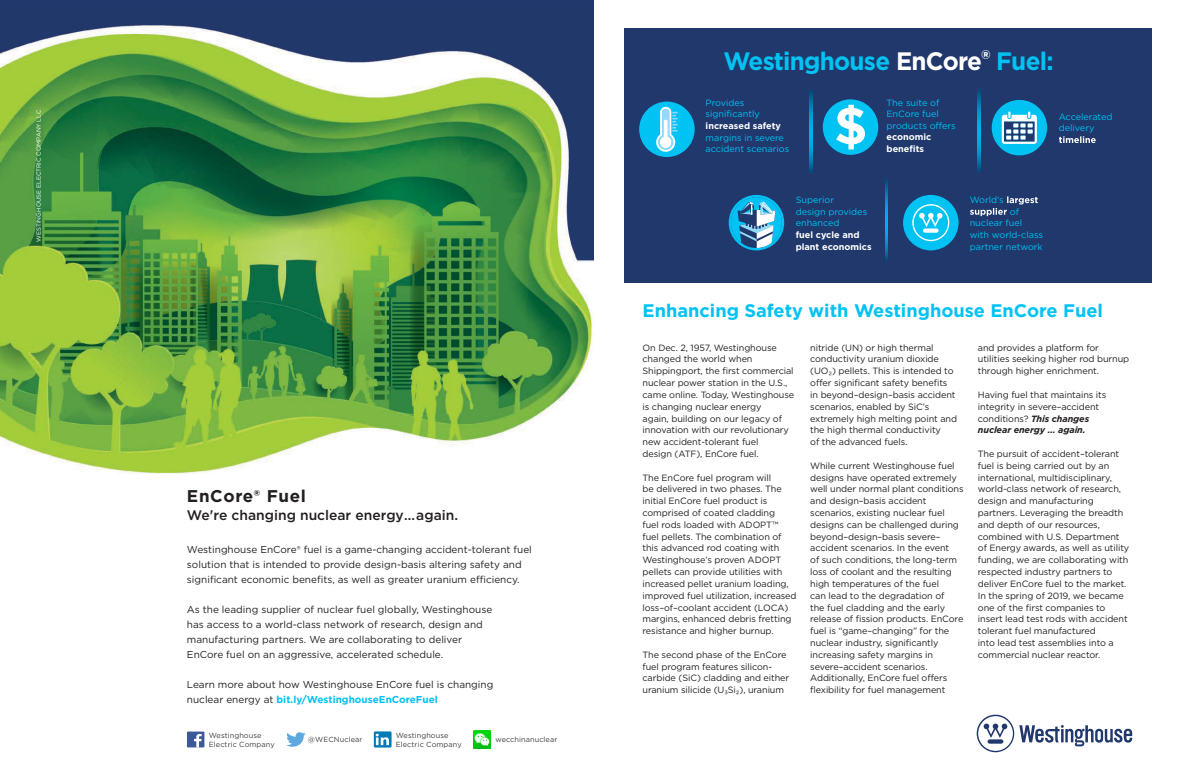
<style>
.page{position:relative;width:1188px;height:783px;background:#fff}
.page>*{position:absolute;margin:0;border:0;box-sizing:border-box;transform-origin:0 0}
.t1{font:700 25.2px "Gotham";letter-spacing:-.03em;color:#00c2f3;scale:.96 1}
.t2{font:700 18.2px "Gotham";color:#00c2f3}
.t3{font:700 17px "Gotham";letter-spacing:.04em;color:#231f20}
.t4{font:500 13.9px "Gotham";color:#231f20}
.t5{font:10px/15px "Gotham";color:#231f20}
.t6{font:9.1px/11.8px "Gotham";letter-spacing:-.01em;color:#231f20}
.t7{font:9.1px/11.6px "Gotham";color:#00c2f3}
.t8{font:7.4px/8.5px "Gotham";letter-spacing:.01em;color:#414042}
.t9{font:6px "Gotham";color:#fff}
.s1{font-weight:700;color:#00c2f3}
.s2{color:#fff}
.s3{font-weight:700;color:#fff}
.s4{font-weight:700;font-style:italic}
</style>
<div class="page">
<div style="left:0;top:0;width:594px;height:259px;background:#20386c"></div>
<img style="left:0;top:25px;width:594px;height:448px">
<img style="left:473px;top:731px;width:18px;height:17px">
<svg style="left:286px;top:732px;width:20px;height:15px"></svg>
<div style="left:187px;top:732px;width:17px;height:15px;background:#3d5a98"></div>
<svg style="left:194px;top:734px;width:8px;height:13px"></svg>
<svg style="left:374px;top:731px;width:18px;height:17px"></svg>
<svg style="left:376px;top:734px;width:13px;height:11px"></svg>
<div style="left:624px;top:28px;width:528px;height:254px;background:#20386c"></div>
<div style="left:729px;top:195px;width:55px;height:55px;background:#00c2f3;border-radius:50%"></div>
<svg style="left:738px;top:202px;width:37px;height:46px"></svg>
<div style="left:903px;top:195px;width:56px;height:55px;background:#00c2f3;border-radius:50%"></div>
<svg style="left:912px;top:204px;width:37px;height:37px"></svg>
<div style="left:639px;top:102px;width:56px;height:55px;background:#00c2f3;border-radius:50%"></div>
<svg style="left:656px;top:107px;width:22px;height:45px"></svg>
<div style="left:992px;top:100px;width:55px;height:55px;background:#00c2f3;border-radius:50%"></div>
<div style="left:823px;top:99px;width:55px;height:56px;background:#00c2f3;border-radius:50%"></div>
<svg style="left:836px;top:105px;width:29px;height:44px"></svg>
<svg style="left:885px;top:178px;width:3px;height:84px"></svg>
<svg style="left:977px;top:89px;width:3px;height:83px"></svg>
<svg style="left:809px;top:90px;width:3px;height:83px"></svg>
<svg style="left:977px;top:715px;width:155px;height:37px"></svg>
<svg style="left:1002px;top:111px;width:35px;height:33px"></svg>
<p class="t9" style="left:35px;top:242px;width:133px;rotate:-90deg">WESTINGHOUSE ELECTRIC COMPANY LLC</p>
<p class="t3" style="left:187px;top:485px;width:121px">EnCore® Fuel</p>
<p class="t4" style="left:187px;top:506px;width:273px">We're changing nuclear energy…again.</p>
<p class="t5" style="left:187px;top:542px;width:346px">Westinghouse EnCore® fuel is a game-changing accident-tolerant fuel solution that is intended to provide design-basis altering safety and significant economic benefits, as well as greater uranium efficiency.</p>
<p class="t5" style="left:187px;top:602px;width:307px">As the leading supplier of nuclear fuel globally, Westinghouse has access to a world-class network of research, design and manufacturing partners. We are collaborating to deliver EnCore fuel on an aggressive, accelerated schedule.</p>
<p class="t5" style="left:187px;top:677px;width:308px">Learn more about how Westinghouse EnCore fuel is changing nuclear energy at <span class="s1">bit.ly/WestinghouseEnCoreFuel</span></p>
<p class="t8" style="left:209px;top:731px;width:67px">Westinghouse<br>Electric Company</p>
<p class="t8" style="left:396px;top:731px;width:67px">Westinghouse<br>Electric Company</p>
<p class="t8" style="left:308px;top:735px;width:56px">@WECNuclear</p>
<p class="t8" style="left:495px;top:735px;width:63px">wecchinanuclear</p>
<p class="t1" style="left:724px;top:44px;width:345px">Westinghouse <span class="s2">EnCore®</span> Fuel:</p>
<p class="t7" style="left:706px;top:97px;width:85px">Provides significantly <span class="s3">increased safety </span>margins in severe accident scenarios</p>
<p class="t7" style="left:887px;top:96px;width:71px">The suite of<br>EnCore fuel products offers <span class="s3">economic benefits</span></p>
<p class="t7" style="left:1059px;top:111px;width:55px">Accelerated delivery <span class="s3">timeline</span></p>
<p class="t7" style="left:796px;top:194px;width:77px">Superior<br>design provides enhanced<br><span class="s3">fuel cycle and plant economics</span></p>
<p class="t7" style="left:970px;top:194px;width:75px">World’s <span class="s3">largest supplier</span> of nuclear fuel with world-class partner network</p>
<p class="t2" style="left:643px;top:298px;width:462px">Enhancing Safety with Westinghouse EnCore Fuel</p>
<p class="t6" style="left:643px;top:341px;width:153px">On Dec. 2, 1957, Westinghouse changed the world when<br>Shippingport, the first commercial nuclear power station in the U.S., came online. Today, Westinghouse is changing nuclear energy<br>again, building on our legacy of innovation with our revolutionary new accident-tolerant fuel<br>design (ATF), EnCore fuel.</p>
<p class="t6" style="left:643px;top:471px;width:156px">The EnCore fuel program will<br>be delivered in two phases. The initial EnCore fuel product is comprised of coated cladding<br>fuel rods loaded with ADOPT™ fuel pellets. The combination of this advanced rod coating with<br>Westinghouse’s proven ADOPT pellets can provide utilities with increased pellet uranium loading, improved fuel utilization, increased loss–of–coolant accident (LOCA) margins, enhanced debris fretting resistance and higher burnup.</p>
<p class="t6" style="left:643px;top:649px;width:148px">The second phase of the EnCore fuel program features silicon&shy;carbide (SiC) cladding and either uranium silicide (U₃Si₂), uranium</p>
<p class="t6" style="left:978px;top:341px;width:153px">and provides a platform for utilities seeking higher rod burnup through higher enrichment.</p>
<p class="t6" style="left:978px;top:389px;width:130px">Having fuel that maintains its integrity in severe–accident conditions? <span class="s4">This changes nuclear energy … again.</span></p>
<p class="t6" style="left:978px;top:448px;width:153px">The pursuit of accident–tolerant fuel is being carried out by an international, multidisciplinary, world-class network of research, design and manufacturing partners. Leveraging the breadth and depth of our resources, combined with U.S. Department of Energy awards, as well as utility funding, we are collaborating with respected industry partners to deliver EnCore fuel to the market.<br>In the spring of 2019, we became one of the first companies to insert lead test rods with accident tolerant fuel manufactured<br>into lead test assemblies into a commercial nuclear reactor.</p>
<p class="t6" style="left:810px;top:341px;width:148px">nitride (UN) or high thermal conductivity uranium dioxide (UO₂) pellets. This is intended to offer significant safety benefits in beyond–design–basis accident scenarios, enabled by SiC’s extremely high melting point and the high thermal conductivity<br>of the advanced fuels.</p>
<p class="t6" style="left:810px;top:459px;width:155px">While current Westinghouse fuel designs have operated extremely well under normal plant conditions and design–basis accident scenarios, existing nuclear fuel designs can be challenged during beyond–design–basis severe– accident scenarios. In the event<br>of such conditions, the long-term loss of coolant and the resulting high temperatures of the fuel<br>can lead to the degradation of<br>the fuel cladding and the early release of fission products. EnCore fuel is “game–changing” for the nuclear industry, significantly increasing safety margins in severe–accident scenarios.<br>Additionally, EnCore fuel offers flexibility for fuel management</p>
</div>
